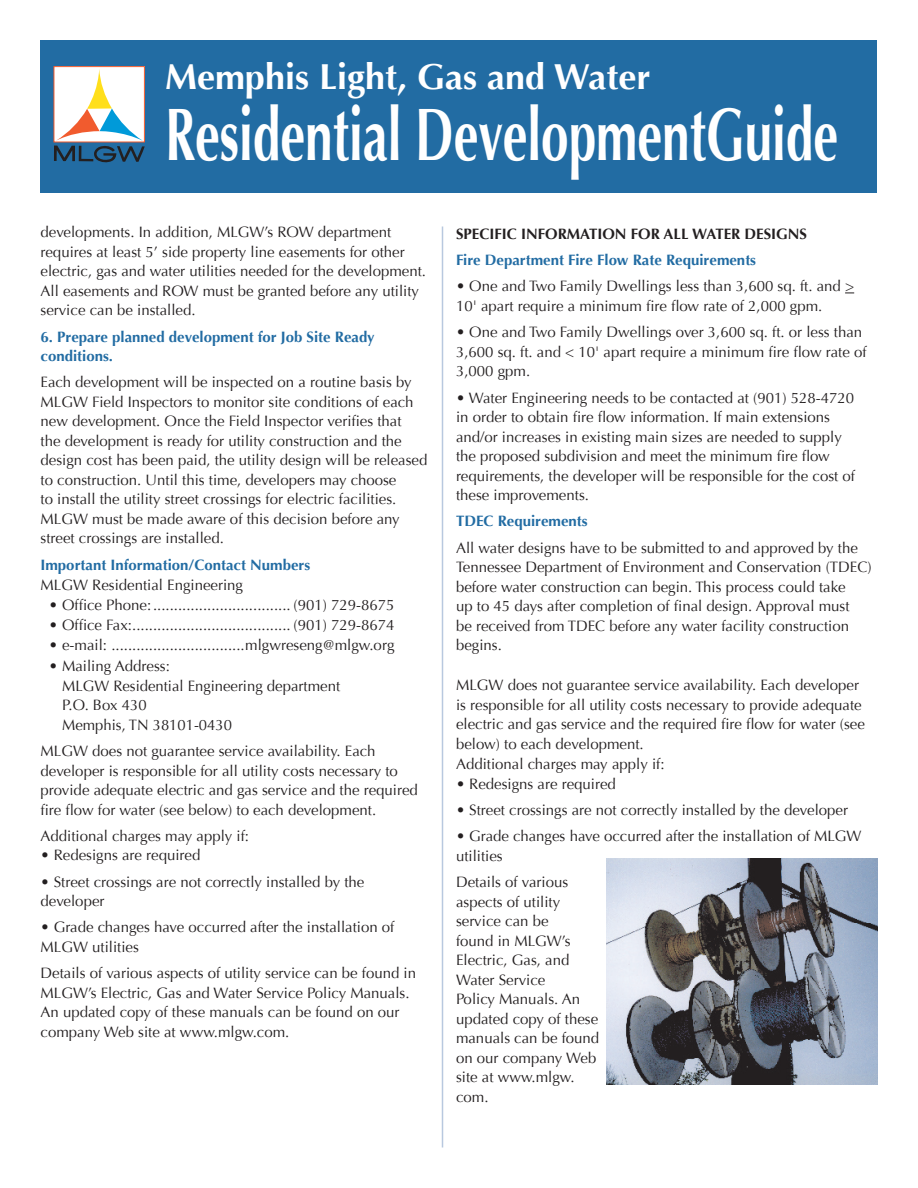
<style>
.page{position:relative;width:918px;height:1188px;background:#fff}
.page>*{position:absolute;margin:0;border:0;box-sizing:border-box;transform-origin:0 0}
.t1{font:700 74.25px "Optima";color:#fff;scale:.67 1}
.t2{font:700 36px "Optima";color:#fff}
.t3{font:15px/19.5px "Optima";color:#231f20}
.t4{font:700 15px/19.5px "Optima";color:#226ca3}
.t5{font:700 15px "Optima";color:#231f20}
</style>
<div class="page">
<div style="left:40px;top:40px;width:838px;height:154px;background:#226ca3"></div>
<div style="left:54px;top:66px;width:91px;height:76px;border:1px solid #f15b2e"></div>
<svg style="left:54px;top:68px;width:91px;height:94px;background:#c4cac9"></svg>
<img style="left:606px;top:858px;width:272px;height:226px">
<hr style="left:442px;top:226px;width:1px;height:922px;background:#b8c8df">
<h2 class="t2" style="left:165px;top:55px;width:487px">Memphis Light, Gas and Water</h2>
<h1 class="t1" style="left:165px;top:91px;width:1006px">Residential DevelopmentGuide</h1>
<p class="t3" style="left:40px;top:223px;width:387px">developments. In addition, MLGW’s ROW department requires at least 5’ side property line easements for other electric, gas and water utilities needed for the development.<br>All easements and ROW must be granted before any utility service can be installed.</p>
<p class="t4" style="left:40px;top:327px;width:336px">6. Prepare planned development for Job Site Ready conditions.</p>
<p class="t3" style="left:40px;top:373px;width:388px">Each development will be inspected on a routine basis by MLGW Field Inspectors to monitor site conditions of each new development. Once the Field Inspector verifies that<br>the development is ready for utility construction and the design cost has been paid, the utility design will be released to construction. Until this time, developers may choose<br>to install the utility street crossings for electric facilities.<br>MLGW must be made aware of this decision before any street crossings are installed.</p>
<p class="t4" style="left:40px;top:555px;width:271px">Important Information/Contact Numbers</p>
<p class="t3" style="left:40px;top:575px;width:204px">MLGW Residential Engineering</p>
<p class="t3" style="left:49px;top:595px;width:347px">• Office Phone:................................. (901) 729-8675</p>
<p class="t3" style="left:49px;top:616px;width:347px">• Office Fax:...................................... (901) 729-8674</p>
<p class="t3" style="left:49px;top:636px;width:347px">• e-mail: ................................mlgwreseng@mlgw.org</p>
<p class="t3" style="left:62px;top:656px;width:280px;text-indent:-13px">• Mailing Address:<br>MLGW Residential Engineering department<br>P.O. Box 430<br>Memphis, TN 38101-0430</p>
<p class="t3" style="left:40px;top:741px;width:379px">MLGW does not guarantee service availability. Each developer is responsible for all utility costs necessary to provide adequate electric and gas service and the required fire flow for water (see below) to each development.</p>
<p class="t3" style="left:40px;top:826px;width:210px">Additional charges may apply if:</p>
<p class="t3" style="left:40px;top:846px;width:161px">• Redesigns are required</p>
<p class="t3" style="left:40px;top:872px;width:325px">• Street crossings are not correctly installed by the developer</p>
<p class="t3" style="left:40px;top:918px;width:355px">• Grade changes have occurred after the installation of<br>MLGW utilities</p>
<p class="t3" style="left:40px;top:964px;width:377px">Details of various aspects of utility service can be found in MLGW’s Electric, Gas and Water Service Policy Manuals.<br>An updated copy of these manuals can be found on our company Web site at www.mlgw.com.</p>
<p class="t5" style="left:456px;top:225px;width:353px">SPECIFIC INFORMATION FOR ALL WATER DESIGNS</p>
<p class="t4" style="left:456px;top:250px;width:302px">Fire Department Fire Flow Rate Requirements</p>
<p class="t3" style="left:456px;top:277px;width:400px">• One and Two Family Dwellings less than 3,600 sq. ft. and &gt;<br>10' apart require a minimum fire flow rate of 2,000 gpm.</p>
<p class="t3" style="left:456px;top:323px;width:412px">• One and Two Family Dwellings over 3,600 sq. ft. or less than<br>3,600 sq. ft. and &lt; 10' apart require a minimum fire flow rate of<br>3,000 gpm.</p>
<p class="t3" style="left:456px;top:388px;width:401px">• Water Engineering needs to be contacted at (901) 528-4720 in order to obtain fire flow information. If main extensions and/or increases in existing main sizes are needed to supply the proposed subdivision and meet the minimum fire flow requirements, the developer will be responsible for the cost of these improvements.</p>
<p class="t4" style="left:456px;top:512px;width:133px">TDEC Requirements</p>
<p class="t3" style="left:456px;top:538px;width:417px">All water designs have to be submitted to and approved by the Tennessee Department of Environment and Conservation (TDEC) before water construction can begin. This process could take<br>up to 45 days after completion of final design. Approval must<br>be received from TDEC before any water facility construction begins.</p>
<p class="t3" style="left:456px;top:676px;width:410px">MLGW does not guarantee service availability. Each developer is responsible for all utility costs necessary to provide adequate electric and gas service and the required fire flow for water (see below) to each development.<br>Additional charges may apply if:</p>
<p class="t3" style="left:456px;top:774px;width:161px">• Redesigns are required</p>
<p class="t3" style="left:456px;top:800px;width:394px">• Street crossings are not correctly installed by the developer</p>
<p class="t3" style="left:456px;top:827px;width:407px">• Grade changes have occurred after the installation of MLGW utilities</p>
<p class="t3" style="left:456px;top:872px;width:145px">Details of various aspects of utility service can be<br>found in MLGW’s<br>Electric, Gas, and<br>Water Service<br>Policy Manuals. An updated copy of these manuals can be found on our company Web site at www.mlgw. com.</p>
</div>
